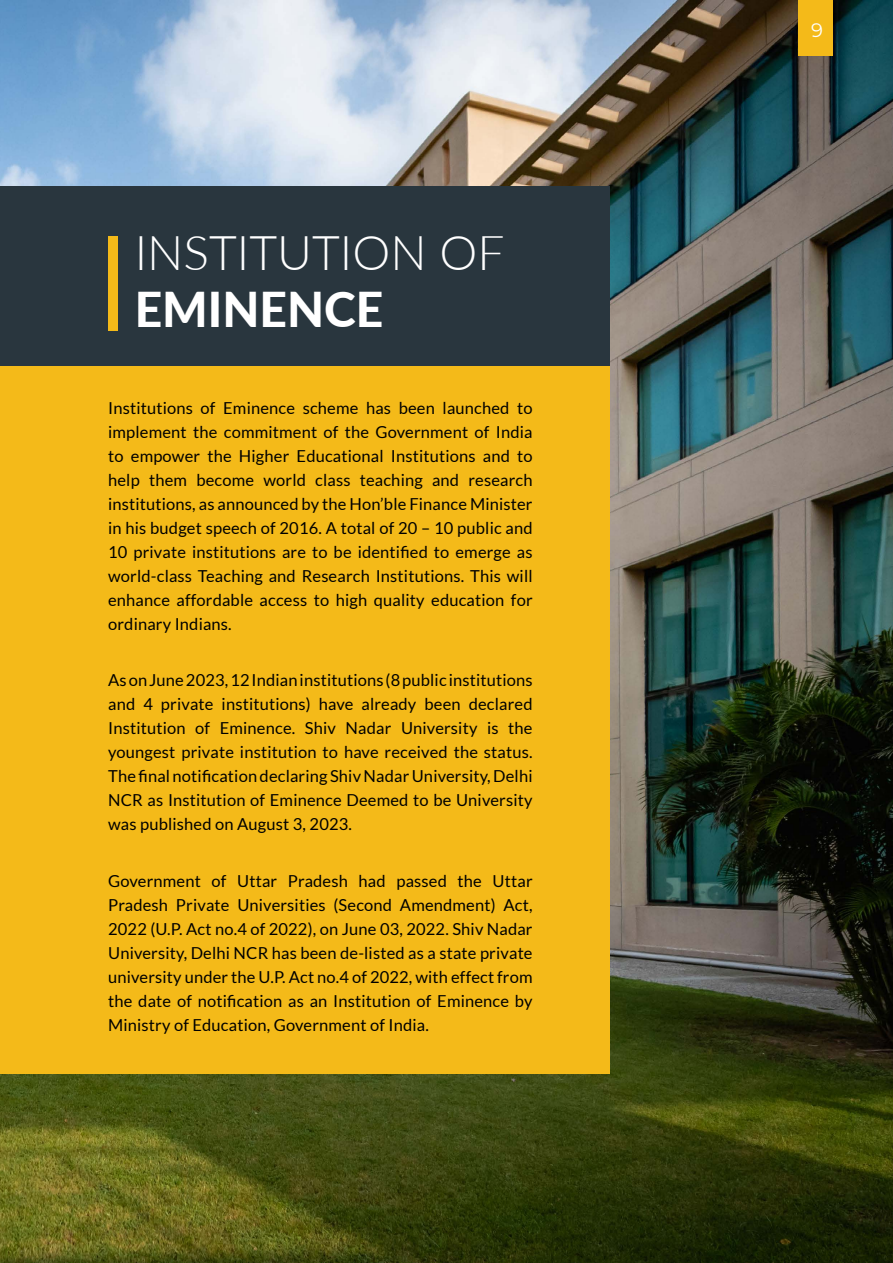
<style>
.page{position:relative;width:893px;height:1263px;background:#fff}
.page>*{position:absolute;margin:0;border:0;box-sizing:border-box;transform-origin:0 0}
.t1{font:300 48px "Lato";color:#fff}
.t2{font:800 48px "Lato";color:#fff}
.t3{font:19.5px "Montserrat";color:#fff}
.t4{font:16.5px/24px "Lato";letter-spacing:.01em;color:#000;text-align:justify}
</style>
<div class="page">
<img style="left:0;top:0;width:893px;height:1263px">
<div style="left:0;top:186px;width:609px;height:887px;background:#f4ba19"></div>
<div style="left:0;top:186px;width:609px;height:180px;background:#29363e"></div>
<div style="left:108px;top:237px;width:10px;height:94px;background:#f4ba19"></div>
<div style="left:798px;top:0;width:34px;height:55px;background:#f4ba19"></div>
<h1 class="t1" style="left:135px;top:219px;width:371px">INSTITUTION OF</h1>
<h1 class="t2" style="left:135px;top:274px;width:250px">EMINENCE</h1>
<p class="t4" style="left:108px;top:395px;width:426px">Institutions of Eminence scheme has been launched to implement the commitment of the Government of India to empower the Higher Educational Institutions and to help them become world class teaching and research institutions, as announced by the Hon’ble Finance Minister in his budget speech of 2016. A total of 20 – 10 public and 10 private institutions are to be identified to emerge as world-class Teaching and Research Institutions. This will enhance affordable access to high quality education for ordinary Indians.</p>
<p class="t4" style="left:108px;top:668px;width:426px">As on June 2023, 12 Indian institutions (8 public institutions and 4 private institutions) have already been declared Institution of Eminence. Shiv Nadar University is the youngest private institution to have received the status.<br>The final notification declaring Shiv Nadar University, Delhi NCR as Institution of Eminence Deemed to be University was published on August 3, 2023.</p>
<p class="t4" style="left:108px;top:869px;width:426px">Government of Uttar Pradesh had passed the Uttar Pradesh Private Universities (Second Amendment) Act, 2022 (U.P. Act no.4 of 2022), on June 03, 2022. Shiv Nadar University, Delhi NCR has been de-listed as a state private university under the U.P. Act no.4 of 2022, with effect from the date of notification as an Institution of Eminence by Ministry of Education, Government of India.</p>
<p class="t3" style="left:811px;top:17px;width:13px">9</p>
</div>
